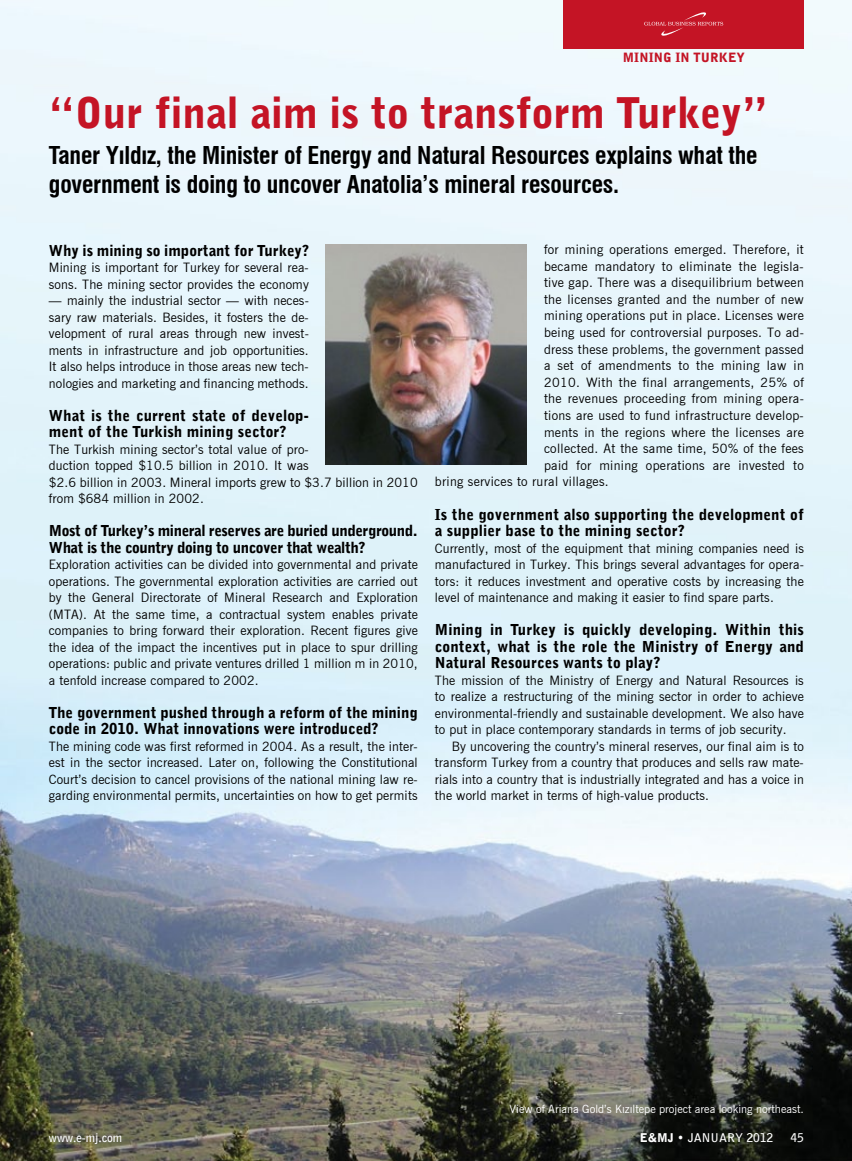
<style>
.page{position:relative;width:852px;height:1161px;background:#fff}
.page>*{position:absolute;margin:0;border:0;box-sizing:border-box;transform-origin:0 0}
.t1{font:900 42px "Bell Gothic BT";color:#c41425}
.t2{font:700 condensed 24px/28.8px "Swiss 721 BT";letter-spacing:-.01em;color:#000}
.t3{font:900 15px/16.5px "Bell Gothic BT";color:#000}
.t4{font:900 15px/16.5px "Bell Gothic BT";letter-spacing:-.025em;color:#000}
.t5{font:12.75px/16.5px "News Gothic BT";letter-spacing:.025em;color:#000;text-align:justify}
.t6{font:900 12.75px "Bell Gothic BT";letter-spacing:.01em;color:#c41425}
.t7{font:700 12px "Bell Gothic BT";color:#fff}
.t8{font:11.25px "News Gothic BT";color:#fff}
.s1{font-weight:900}
</style>
<div class="page">
<img style="left:1px;top:0;width:850px;height:1161px">
<div style="left:563px;top:0;width:240px;height:48px;background:#c41425"></div>
<svg style="left:644px;top:12px;width:79px;height:24px"></svg>
<img style="left:326px;top:244px;width:200px;height:221px">
<p class="t6" style="left:622px;top:49px;width:123px">Minin g IN TURKEY</p>
<h1 class="t1" style="left:49px;top:87px;width:720px">“Our final aim is to transform Turkey”</h1>
<h2 class="t2" style="left:49px;top:141px;width:709px">Taner Yıldız, the Minister of Energy and Natural Resources explains what the government is doing to uncover Anatolia’s mineral resources.</h2>
<p class="t3" style="left:49px;top:242px;width:261px">Why is mining so important for Turkey?</p>
<p class="t5" style="left:49px;top:259px;width:261px">Mining is important for Turkey for several rea&shy;sons. The mining sector provides the economy</p>
<p class="t5" style="left:49px;top:292px;width:261px">— mainly the industrial sector — with neces&shy;sary raw materials. Besides, it fosters the de&shy;velopment of rural areas through new invest&shy;ments in infrastructure and job opportunities.<br>It also helps introduce in those areas new tech&shy;nologies and marketing and financing methods.</p>
<p class="t3" style="left:49px;top:407px;width:261px">What is the current state of develop&shy;ment of the Turkish mining sector?</p>
<p class="t5" style="left:49px;top:441px;width:370px;text-align:left">The Turkish mining sector’s total value of pro-<br>duction topped $10.5 billion in 2010. It was<br>$2.6 billion in 2003. Mineral imports grew to $3.7 billion in 2010 from $684 million in 2002.</p>
<p class="t4" style="left:49px;top:522px;width:370px">Most of Turkey’s mineral reserves are buried underground.<br>What is the country doing to uncover that wealth?</p>
<p class="t5" style="left:49px;top:556px;width:370px">Exploration activities can be divided into governmental and private operations. The governmental exploration activities are carried out by the General Directorate of Mineral Research and Exploration (MTA). At the same time, a contractual system enables private companies to bring forward their exploration. Recent figures give the idea of the impact the incentives put in place to spur drilling operations: public and private ventures drilled 1 million m in 2010, a tenfold increase compared to 2002.</p>
<p class="t3" style="left:49px;top:704px;width:370px">The government pushed through a reform of the mining code in 2010. What innovations were introduced?</p>
<p class="t5" style="left:49px;top:738px;width:370px">The mining code was first reformed in 2004. As a result, the inter&shy;est in the sector increased. Later on, following the Constitutional Court’s decision to cancel provisions of the national mining law re&shy;garding environmental permits, uncertainties on how to get permits</p>
<p class="t5" style="left:543px;top:241px;width:261px">for mining operations emerged. Therefore, it</p>
<p class="t5" style="left:543px;top:258px;width:261px">became mandatory to eliminate the legisla-</p>
<p class="t5" style="left:543px;top:274px;width:261px">tive gap. There was a disequilibrium between</p>
<p class="t5" style="left:543px;top:291px;width:261px">the licenses granted and the number of new</p>
<p class="t5" style="left:543px;top:307px;width:261px">mining operations put in place. Licenses were</p>
<p class="t5" style="left:543px;top:324px;width:261px">being used for controversial purposes. To ad-</p>
<p class="t5" style="left:543px;top:341px;width:261px">dress these problems, the government passed</p>
<p class="t5" style="left:543px;top:357px;width:261px">a set of amendments to the mining law in</p>
<p class="t5" style="left:543px;top:374px;width:261px">2010. With the final arrangements, 25% of</p>
<p class="t5" style="left:543px;top:390px;width:261px">the revenues proceeding from mining opera-</p>
<p class="t5" style="left:543px;top:407px;width:261px">tions are used to fund infrastructure develop-</p>
<p class="t5" style="left:543px;top:424px;width:261px">ments in the regions where the licenses are</p>
<p class="t5" style="left:543px;top:440px;width:261px">collected. At the same time, 50% of the fees</p>
<p class="t5" style="left:543px;top:457px;width:261px">paid for mining operations are invested to</p>
<p class="t5" style="left:434px;top:473px;width:175px">bring services to rural villages.</p>
<p class="t3" style="left:434px;top:506px;width:370px">Is the government also supporting the development of a supplier base to the mining sector?</p>
<p class="t5" style="left:434px;top:540px;width:370px">Currently, most of the equipment that mining companies need is manufactured in Turkey. This brings several advantages for opera&shy;tors: it reduces investment and operative costs by increasing the level of maintenance and making it easier to find spare parts.</p>
<p class="t3" style="left:434px;top:621px;width:370px;text-align:justify">Mining in Turkey is quickly developing. Within this context, what is the role the Ministry of Energy and Natural Resources wants to play?</p>
<p class="t5" style="left:434px;top:672px;width:370px">The mission of the Ministry of Energy and Natural Resources is to realize a restructuring of the mining sector in order to achieve environmental-friendly and sustainable development. We also have to put in place contemporary standards in terms of job security.</p>
<p class="t5" style="left:434px;top:738px;width:370px;text-indent:17px">By uncovering the country’s mineral reserves, our final aim is to transform Turkey from a country that produces and sells raw mate&shy;rials into a country that is industrially integrated and has a voice in the world market in terms of high-value products.</p>
<p class="t8" style="left:509px;top:1102px;width:296px">View of Ariana Gold’s Kızıltepe project area looking northeast.</p>
<p class="t7" style="left:49px;top:1129px;width:75px">www.e-mj.com</p>
<p class="t7" style="left:639px;top:1129px;width:135px"><span class="s1">E&amp;MJ •</span> JANUARY 2012</p>
<p class="t7" style="left:790px;top:1129px;width:15px">45</p>
</div>
